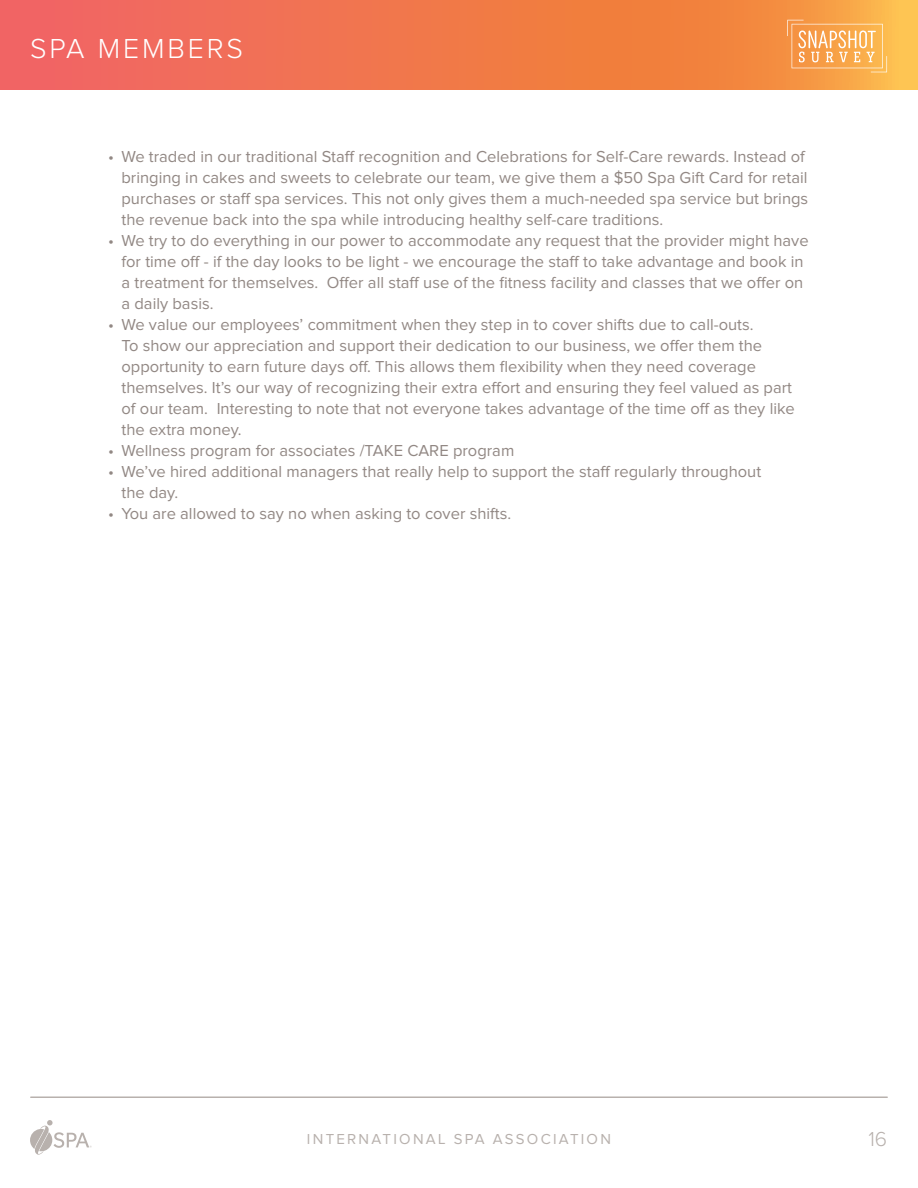
<style>
.page{position:relative;width:918px;height:1188px;background:#fff}
.page>*{position:absolute;margin:0;border:0;box-sizing:border-box;transform-origin:0 0}
.t1{font:300 28.5px "Proxima Nova";letter-spacing:.1em;color:#fff}
.t2{font:300 21px "Proxima Nova";color:#b8b1ad}
.t3{font:16.5px/21px "Proxima Nova";color:#928884}
.t4{font:15px "Proxima Nova";letter-spacing:.15em;color:#b8b1ad}
</style>
<div class="page">
<svg style="left:30px;top:1120px;width:62px;height:35px"></svg>
<svg style="left:0;top:0;width:918px;height:90px;background:#f27a4d"></svg>
<svg style="left:787px;top:20px;width:100px;height:52px;background:#f8b265"></svg>
<hr style="left:31px;top:1096px;width:856px;height:2px;background:#b8b1ad">
<h1 class="t1" style="left:30px;top:35px;width:215px">SPA MEMBERS</h1>
<p class="t3" style="left:122px;top:146px;width:688px;text-indent:-14px">• We traded in our traditional Staff recognition and Celebrations for Self-Care rewards. Instead of bringing in cakes and sweets to celebrate our team, we give them a $50 Spa Gift Card for retail purchases or staff spa services. This not only gives them a much-needed spa service but brings the revenue back into the spa while introducing healthy self-care traditions.</p>
<p class="t3" style="left:122px;top:230px;width:689px;text-indent:-14px">• We try to do everything in our power to accommodate any request that the provider might have for time off - if the day looks to be light - we encourage the staff to take advantage and book in a treatment for themselves. Offer all staff use of the fitness facility and classes that we offer on a daily basis.</p>
<p class="t3" style="left:122px;top:314px;width:675px;text-indent:-14px">• We value our employees’ commitment when they step in to cover shifts due to call-outs.<br>To show our appreciation and support their dedication to our business, we offer them the opportunity to earn future days off. This allows them flexibility when they need coverage themselves. It’s our way of recognizing their extra effort and ensuring they feel valued as part of our team. Interesting to note that not everyone takes advantage of the time off as they like the extra money.</p>
<p class="t3" style="left:108px;top:440px;width:408px">• Wellness program for associates /TAKE CARE program</p>
<p class="t3" style="left:122px;top:461px;width:641px;text-indent:-14px">• We’ve hired additional managers that really help to support the staff regularly throughout the day.</p>
<p class="t3" style="left:108px;top:503px;width:405px">• You are allowed to say no when asking to cover shifts.</p>
<p class="t4" style="left:307px;top:1132px;width:306px">INTERNATIONAL SPA ASSOCIATION</p>
<p class="t2" style="left:868px;top:1129px;width:20px">16</p>
</div>
